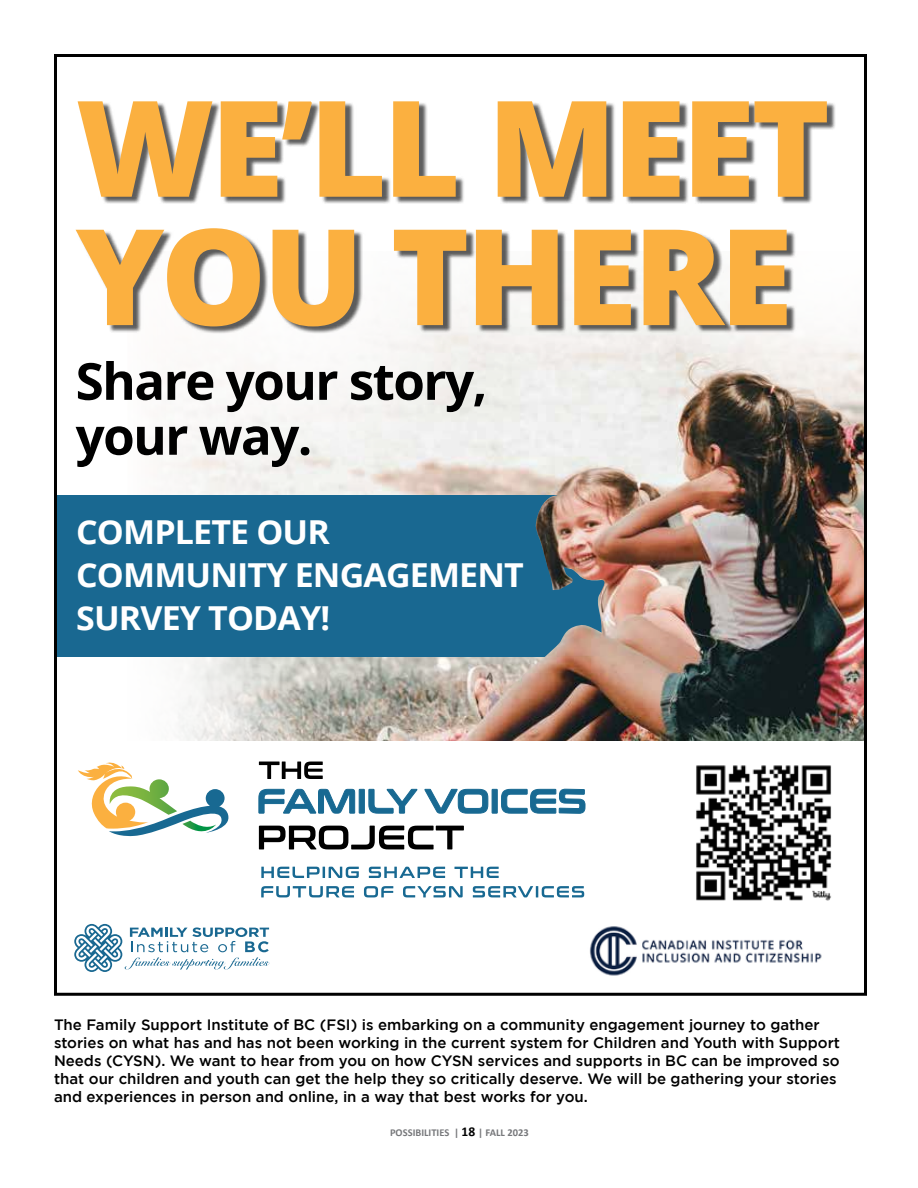
<style>
.page{position:relative;width:918px;height:1188px;background:#fff}
.page>*{position:absolute;margin:0;border:0;box-sizing:border-box;transform-origin:0 0}
.t1{font:800 133.65px/128.4px "Open Sans";letter-spacing:-.03em;color:#fbb040}
.t2{font:700 51.15px/54.9px "Open Sans";letter-spacing:-.03em;color:#000}
.t3{font:700 33px/43px "Open Sans";letter-spacing:-.025em;color:#fff}
.t4{font:500 15px/18px "Gotham";color:#000}
.t5{font:700 10.5px "Calibri";color:#77787b}
.s1{font-size:13.5px;color:#000}
</style>
<div class="page">
<img style="left:155px;top:385px;width:708px;height:356px">
<svg style="left:91px;top:657px;width:210px;height:267px"></svg>
<div style="left:58px;top:7px;width:458px;height:458px;background:#fff;border-radius:50%"></div>
<svg style="left:635px;top:334px;width:228px;height:94px;fill:#eeece8"></svg>
<svg style="left:333px;top:334px;width:454px;height:51px;fill:#f2f0ed"></svg>
<svg style="left:261px;top:867px;width:98px;height:11px"></svg>
<svg style="left:369px;top:867px;width:76px;height:11px"></svg>
<svg style="left:454px;top:867px;width:45px;height:11px"></svg>
<svg style="left:261px;top:886px;width:93px;height:11px"></svg>
<svg style="left:364px;top:886px;width:29px;height:11px"></svg>
<svg style="left:403px;top:886px;width:60px;height:11px"></svg>
<svg style="left:473px;top:886px;width:111px;height:11px"></svg>
<svg style="left:259px;top:762px;width:64px;height:17px"></svg>
<svg style="left:258px;top:788px;width:98px;height:26px"></svg>
<div style="left:359px;top:789px;width:5px;height:24px;background:#186992"></div>
<div style="left:359px;top:789px;width:6px;height:25px;border:1px solid #186992"></div>
<svg style="left:368px;top:788px;width:50px;height:26px"></svg>
<svg style="left:424px;top:788px;width:65px;height:26px"></svg>
<div style="left:492px;top:789px;width:5px;height:24px;background:#186992"></div>
<div style="left:492px;top:789px;width:6px;height:25px;border:1px solid #186992"></div>
<svg style="left:501px;top:788px;width:85px;height:26px"></svg>
<svg style="left:259px;top:826px;width:205px;height:23px"></svg>
<svg style="left:78px;top:762px;width:154px;height:78px"></svg>
<div style="left:77px;top:102px;width:759px;height:232px;background:#000;opacity:.64"></div>
<img style="left:681px;top:373px;width:115px;height:49px">
<img style="left:589px;top:926px;width:233px;height:50px">
<svg style="left:74px;top:924px;width:196px;height:48px"></svg>
<div style="left:54px;top:495px;width:552px;height:162px;background:#196891"></div>
<img style="left:509px;top:571px;width:201px;height:150px">
<img style="left:534px;top:467px;width:107px;height:125px">
<img style="left:696px;top:765px;width:136px;height:136px">
<h1 class="t1" style="left:76px;top:77px;width:756px">WE’LL MEET<br>YOU THERE</h1>
<h2 class="t2" style="left:76px;top:353px;width:413px">Share your story, your way.</h2>
<h3 class="t3" style="left:76px;top:509px;width:449px">COMPLETE OUR<br>COMMUNITY ENGAGEMENT<br>SURVEY TODAY!</h3>
<p class="t4" style="left:54px;top:1016px;width:788px">The Family Support Institute of BC (FSI) is embarking on a community engagement journey to gather stories on what has and has not been working in the current system for Children and Youth with Support Needs (CYSN). We want to hear from you on how CYSN services and supports in BC can be improved so that our children and youth can get the help they so critically deserve. We will be gathering your stories and experiences in person and online, in a way that best works for you.</p>
<p class="t5" style="left:390px;top:1126px;width:140px">POSSIBILITIES | <span class="s1">18</span> | FALL 2023</p>
</div>
